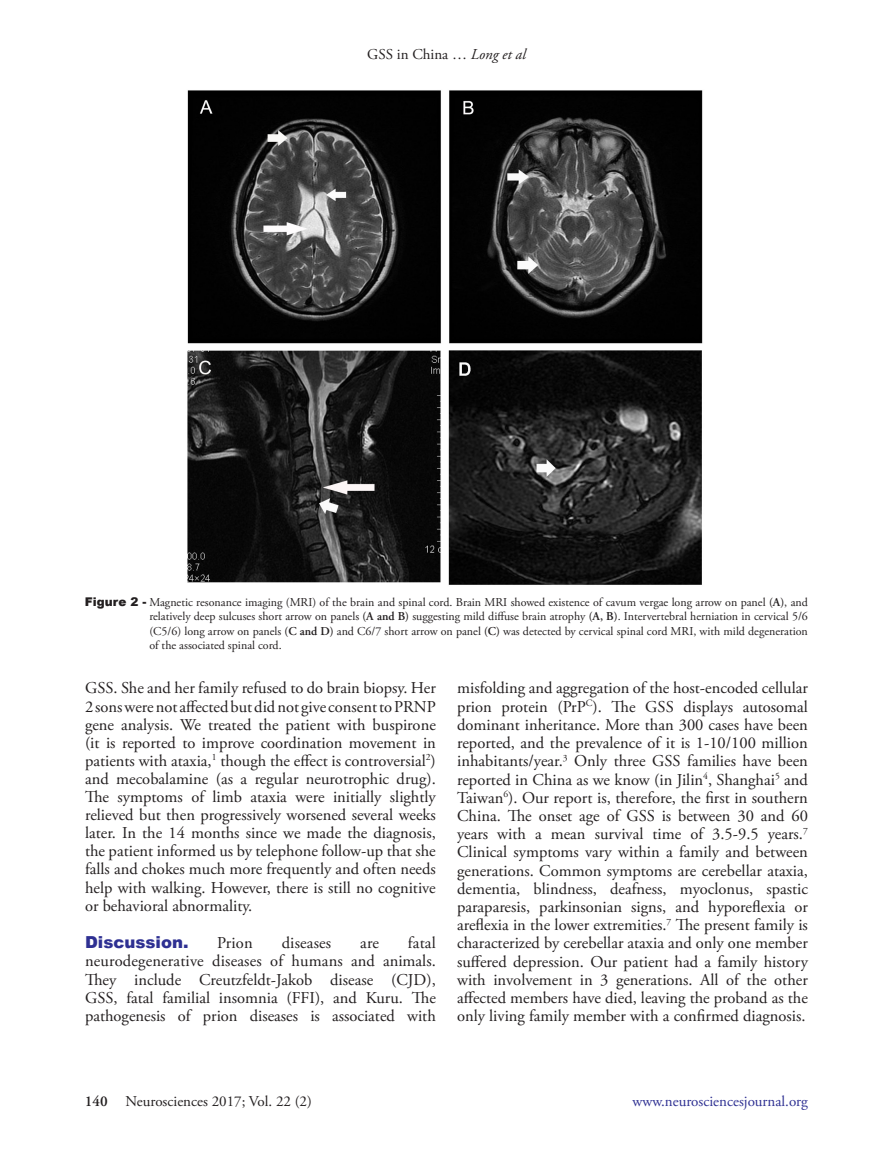
<style>
.page{position:relative;width:893px;height:1149px;background:#fff}
.page>*{position:absolute;margin:0;border:0;box-sizing:border-box;transform-origin:0 0}
.t1{font:16.5px/18.1px "Adobe Garamond Pro";color:#231f20;text-align:justify}
.t2{font:900 16.5px "Arial";color:#2e3092}
.t3{font:15px "Adobe Garamond Pro";color:#231f20}
.t4{font:15px "Adobe Garamond Pro";color:#2e3092}
.t5{font:600 15px "Adobe Garamond Pro";color:#231f20}
.t6{font:12px/14.4px "Adobe Garamond Pro";color:#231f20;text-align:justify}
.s1{font-style:italic}
.s2{font-family:"Arial";font-weight:900}
.s3{font-weight:600}
</style>
<div class="page">
<img style="left:187px;top:90px;width:516px;height:495px">
<p class="t3" style="left:367px;top:45px;width:160px">GSS in China … <span class="s1">Long et al</span></p>
<p class="t6" style="left:149px;top:595px;width:660px;text-indent:-65px"><span class="s2">Figure 2 -</span> Magnetic resonance imaging (MRI) of the brain and spinal cord. Brain MRI showed existence of cavum vergae long arrow on panel <span class="s3">(A)</span>, and relatively deep sulcuses short arrow on panels <span class="s3">(A and B)</span> suggesting mild diffuse brain atrophy <span class="s3">(A, B)</span>. Intervertebral herniation in cervical 5/6 (C5/6) long arrow on panels <span class="s3">(C and D)</span> and C6/7 short arrow on panel <span class="s3">(C)</span> was detected by cervical spinal cord MRI, with mild degeneration of the associated spinal cord.</p>
<p class="t1" style="left:85px;top:679px;width:352px">GSS. She and her family refused to do brain biopsy. Her 2 sons were not affected but did not give consent to PRNP gene analysis. We treated the patient with buspirone (it is reported to improve coordination movement in patients with ataxia,<sup>1</sup> though the effect is controversial<sup>2</sup>) and mecobalamine (as a regular neurotrophic drug).<br>The symptoms of limb ataxia were initially slightly relieved but then progressively worsened several weeks later. In the 14 months since we made the diagnosis, the patient informed us by telephone follow-up that she falls and chokes much more frequently and often needs help with walking. However, there is still no cognitive or behavioral abnormality.</p>
<p class="t2" style="left:85px;top:929px;width:105px">Discussion.</p>
<p class="t1" style="left:217px;top:933px;width:37px">Prion</p>
<p class="t1" style="left:282px;top:933px;width:51px">diseases</p>
<p class="t1" style="left:360px;top:933px;width:20px">are</p>
<p class="t1" style="left:85px;top:933px;width:352px;text-indent:323px">fatal neurodegenerative diseases of humans and animals.<br>They include Creutzfeldt-Jakob disease (CJD), GSS, fatal familial insomnia (FFI), and Kuru. The pathogenesis of prion diseases is associated with</p>
<p class="t1" style="left:457px;top:679px;width:352px">misfolding and aggregation of the host-encoded cellular prion protein (PrP<sup>C</sup>). The GSS displays autosomal dominant inheritance. More than 300 cases have been reported, and the prevalence of it is 1-10/100 million inhabitants/year.<sup>3</sup> Only three GSS families have been reported in China as we know (in Jilin<sup>4</sup>, Shanghai<sup>5</sup> and Taiwan<sup>6</sup>). Our report is, therefore, the first in southern China. The onset age of GSS is between 30 and 60 years with a mean survival time of 3.5-9.5 years.<sup>7<br></sup>Clinical symptoms vary within a family and between generations. Common symptoms are cerebellar ataxia, dementia, blindness, deafness, myoclonus, spastic paraparesis, parkinsonian signs, and hyporeflexia or areflexia in the lower extremities.<sup>7</sup> The present family is characterized by cerebellar ataxia and only one member suffered depression. Our patient had a family history with involvement in 3 generations. All of the other affected members have died, leaving the proband as the only living family member with a confirmed diagnosis.</p>
<p class="t5" style="left:85px;top:1092px;width:24px">140</p>
<p class="t3" style="left:126px;top:1091px;width:188px">Neurosciences 2017; Vol. 22 (2)</p>
<p class="t4" style="left:633px;top:1091px;width:177px">www.neurosciencesjournal.org</p>
</div>
